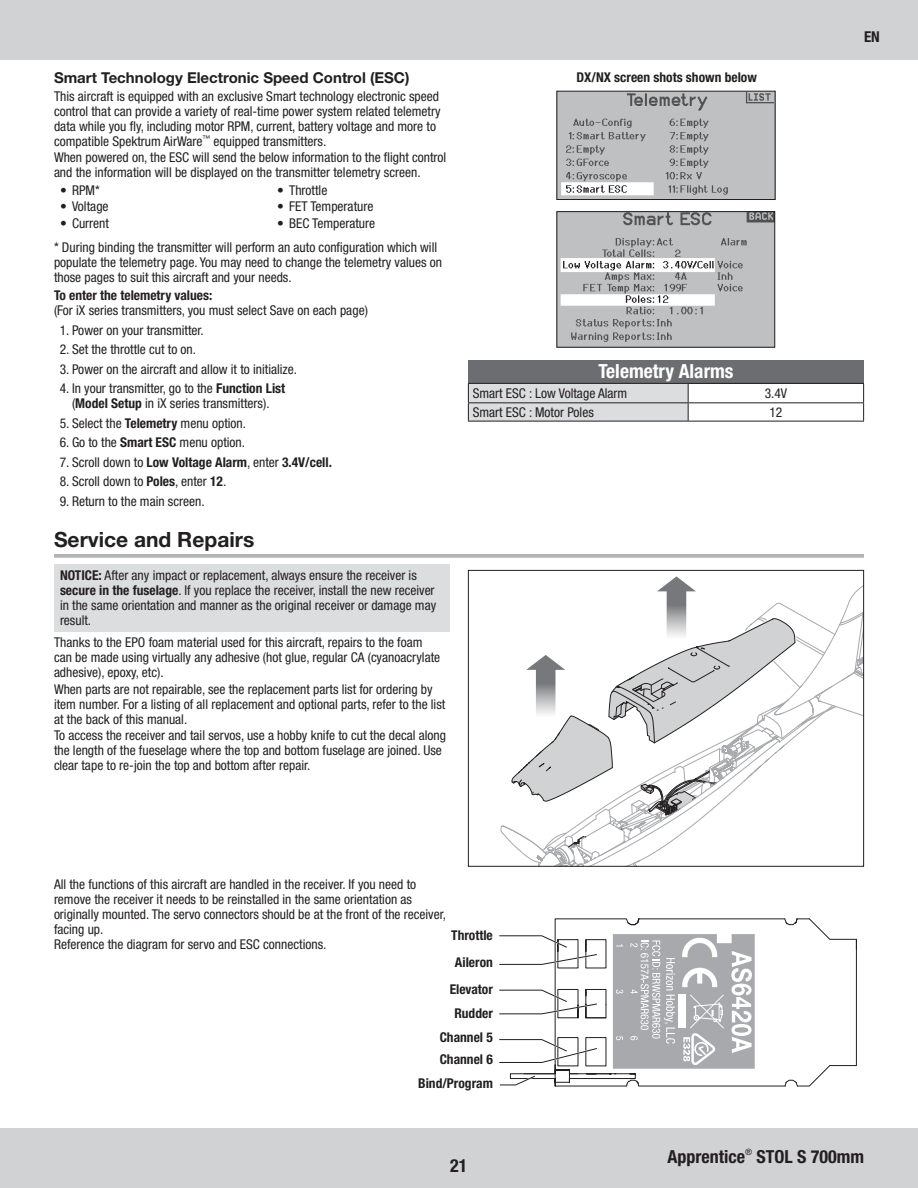
<style>
.page{position:relative;width:918px;height:1188px;background:#fff}
.page>*{position:absolute;margin:0;border:0;box-sizing:border-box;transform-origin:0 0}
.HBZ_Lg_Header{font:700 21px "Helvetica Neue LT Std";color:#231f20}
.subhead{font:700 condensed 19.5px "Helvetica Neue LT Std";color:#fff}
.t1{font:700 condensed 18px "Helvetica Neue LT Std";color:#231f20}
.HBZ_Lg_SubHeader{font:700 15px "Helvetica Neue LT Std";color:#231f20}
.t2{font:700 condensed 15px "Helvetica Neue LT Std";color:#231f20}
.EFL_Body{font:condensed 13.5px/15px "Helvetica Neue LT Std";color:#231f20}
.HBZ_Lg_Body_Copy{font:condensed 13.5px/15px "Helvetica Neue LT Std";color:#231f20}
.EFL_Body_Text{font:condensed 13.5px/15px "Helvetica Neue LT Std";color:#231f20}
.HBZ_Lg_Notice{font:condensed 13.5px/15px "Helvetica Neue LT Std";color:#231f20}
.EFL_Numbered_List{font:700 condensed 13.5px "Helvetica Neue LT Std";color:#231f20}
.EFL_BOLD_Body_Text{font:700 condensed 13.5px "Helvetica Neue LT Std";color:#231f20}
.Body_Text{font:condensed 13.5px "Helvetica Neue LT Std";color:#231f20}
.s1{font-weight:700}
.s2{font-weight:400}
</style>
<div class="page">
<div style="left:0;top:1128px;width:918px;height:60px;background:#d1d2d4"></div>
<div style="left:0;top:0;width:918px;height:60px;background:#d1d2d4"></div>
<svg style="left:54px;top:554px;width:810px;height:4px;background:#b6b7bb"></svg>
<svg style="left:500px;top:576px;width:362px;height:289px"></svg>
<div style="left:468px;top:570px;width:396px;height:297px;border:1px solid #231f20"></div>
<div style="left:468px;top:360px;width:396px;height:23px;background:#6c6d70"></div>
<hr style="left:688px;top:383px;width:176px;height:1px;background:#231f20">
<hr style="left:688px;top:402px;width:176px;height:1px;background:#231f20">
<svg style="left:468px;top:383px;width:221px;height:38px;background:#cfcfd1"></svg>
<svg style="left:863px;top:384px;width:1px;height:37px"></svg>
<hr style="left:468px;top:421px;width:220px;height:1px;background:#231f20">
<hr style="left:688px;top:421px;width:176px;height:1px;background:#231f20">
<svg style="left:558px;top:93px;width:216px;height:105px;background:#b7b8ba"></svg>
<div style="left:556px;top:91px;width:220px;height:109px;border:1px solid #231f20"></div>
<svg style="left:558px;top:213px;width:215px;height:133px;background:#bbbcbe"></svg>
<div style="left:556px;top:211px;width:219px;height:137px;border:1px solid #231f20"></div>
<svg style="left:499px;top:918px;width:358px;height:169px"></svg>
<div style="left:54px;top:564px;width:396px;height:68px;background:#dcdddf"></div>
<p class="HBZ_Lg_SubHeader" style="left:54px;top:68px;width:357px">Smart Technology Electronic Speed Control (ESC)</p>
<p class="EFL_Body" style="left:54px;top:88px;width:388px">This aircraft is equipped with an exclusive Smart technology electronic speed control that can provide a variety of real-time power system related telemetry data while you fly, including motor RPM, current, battery voltage and more to compatible Spektrum AirWare<sup>™</sup> equipped transmitters.</p>
<p class="EFL_Body" style="left:54px;top:150px;width:394px">When powered on, the ESC will send the below information to the flight control and the information will be displayed on the transmitter telemetry screen.</p>
<p class="EFL_Body" style="left:60px;top:182px;width:41px">• RPM*</p>
<p class="EFL_Body" style="left:60px;top:199px;width:50px">• Voltage</p>
<p class="EFL_Body" style="left:60px;top:215px;width:50px">• Current</p>
<p class="EFL_Body" style="left:277px;top:182px;width:52px">• Throttle</p>
<p class="EFL_Body" style="left:277px;top:199px;width:98px">• FET Temperature</p>
<p class="EFL_Body" style="left:277px;top:215px;width:100px">• BEC Temperature</p>
<p class="EFL_Body" style="left:54px;top:240px;width:390px">* During binding the transmitter will perform an auto configuration which will populate the telemetry page. You may need to change the telemetry values on those pages to suit this aircraft and your needs.</p>
<p class="EFL_Body" style="left:54px;top:288px;width:315px"><span class="s1">To enter the telemetry values:<br></span>(For iX series transmitters, you must select Save on each page)</p>
<p class="EFL_Body" style="left:60px;top:322px;width:145px">1. Power on your transmitter.</p>
<p class="EFL_Body" style="left:60px;top:342px;width:138px">2. Set the throttle cut to on.</p>
<p class="EFL_Body" style="left:60px;top:361px;width:239px">3. Power on the aircraft and allow it to initialize.</p>
<p class="EFL_Body" style="left:60px;top:381px;width:227px;text-align:center">4. In your transmitter, go to the <span class="s1">Function List </span>(<span class="s1">Model Setup</span> in iX series transmitters).</p>
<p class="EFL_Body" style="left:60px;top:415px;width:188px">5. Select the <span class="s1">Telemetry</span> menu option.</p>
<p class="EFL_Body" style="left:60px;top:435px;width:187px">6. Go to the <span class="s1">Smart ESC</span> menu option.</p>
<p class="EFL_Numbered_List" style="left:60px;top:454px;width:274px"><span class="s2">7. Scroll down to</span> Low Voltage Alarm<span class="s2">, enter</span> 3.4V/cell.</p>
<p class="EFL_Body" style="left:60px;top:474px;width:168px">8. Scroll down to <span class="s1">Poles</span>, enter <span class="s1">12</span>.</p>
<p class="EFL_Body" style="left:60px;top:493px;width:146px">9. Return to the main screen.</p>
<p class="HBZ_Lg_Header" style="left:54px;top:527px;width:202px">Service and Repairs</p>
<p class="HBZ_Lg_Notice" style="left:60px;top:567px;width:378px"><span class="s1">NOTICE:</span> After any impact or replacement, always ensure the receiver is <span class="s1">secure in the fuselage</span>. If you replace the receiver, install the new receiver in the same orientation and manner as the original receiver or damage may result.</p>
<p class="HBZ_Lg_Body_Copy" style="left:54px;top:635px;width:388px">Thanks to the EPO foam material used for this aircraft, repairs to the foam can be made using virtually any adhesive (hot glue, regular CA (cyanoacrylate adhesive), epoxy, etc).</p>
<p class="HBZ_Lg_Body_Copy" style="left:54px;top:681px;width:393px">When parts are not repairable, see the replacement parts list for ordering by item number. For a listing of all replacement and optional parts, refer to the list at the back of this manual.</p>
<p class="HBZ_Lg_Body_Copy" style="left:54px;top:728px;width:394px">To access the receiver and tail servos, use a hobby knife to cut the decal along the length of the fueselage where the top and bottom fuselage are joined. Use clear tape to re-join the top and bottom after repair.</p>
<p class="EFL_Numbered_List" style="left:577px;top:69px;width:182px">DX/NX screen shots shown below</p>
<p class="subhead" style="left:598px;top:360px;width:137px">Telemetry Alarms</p>
<p class="Body_Text" style="left:473px;top:385px;width:156px">Smart ESC : Low Voltage Alarm</p>
<p class="Body_Text" style="left:765px;top:385px;width:24px">3.4V</p>
<p class="Body_Text" style="left:473px;top:404px;width:123px">Smart ESC : Motor Poles</p>
<p class="Body_Text" style="left:769px;top:404px;width:14px">12</p>
<p class="EFL_Body_Text" style="left:54px;top:877px;width:394px">All the functions of this aircraft are handled in the receiver. If you need to remove the receiver it needs to be reinstalled in the same orientation as originally mounted. The servo connectors should be at the front of the receiver, facing up.</p>
<p class="EFL_Body_Text" style="left:54px;top:937px;width:274px">Reference the diagram for servo and ESC connections.</p>
<p class="EFL_BOLD_Body_Text" style="left:451px;top:927px;width:43px">Throttle</p>
<p class="EFL_BOLD_Body_Text" style="left:455px;top:954px;width:39px">Aileron</p>
<p class="EFL_BOLD_Body_Text" style="left:450px;top:981px;width:45px">Elevator</p>
<p class="EFL_BOLD_Body_Text" style="left:454px;top:1005px;width:40px">Rudder</p>
<p class="EFL_BOLD_Body_Text" style="left:440px;top:1029px;width:55px">Channel 5</p>
<p class="EFL_BOLD_Body_Text" style="left:440px;top:1051px;width:55px">Channel 6</p>
<p class="EFL_BOLD_Body_Text" style="left:418px;top:1076px;width:76px">Bind/Program</p>
<p class="t2" style="left:864px;top:27px;width:17px">EN</p>
<h3 class="t1" style="left:450px;top:1155px;width:19px">21</h3>
<h3 class="t1" style="left:668px;top:1145px;width:198px">Apprentice<sup>®</sup> STOL S 700mm</h3>
</div>
